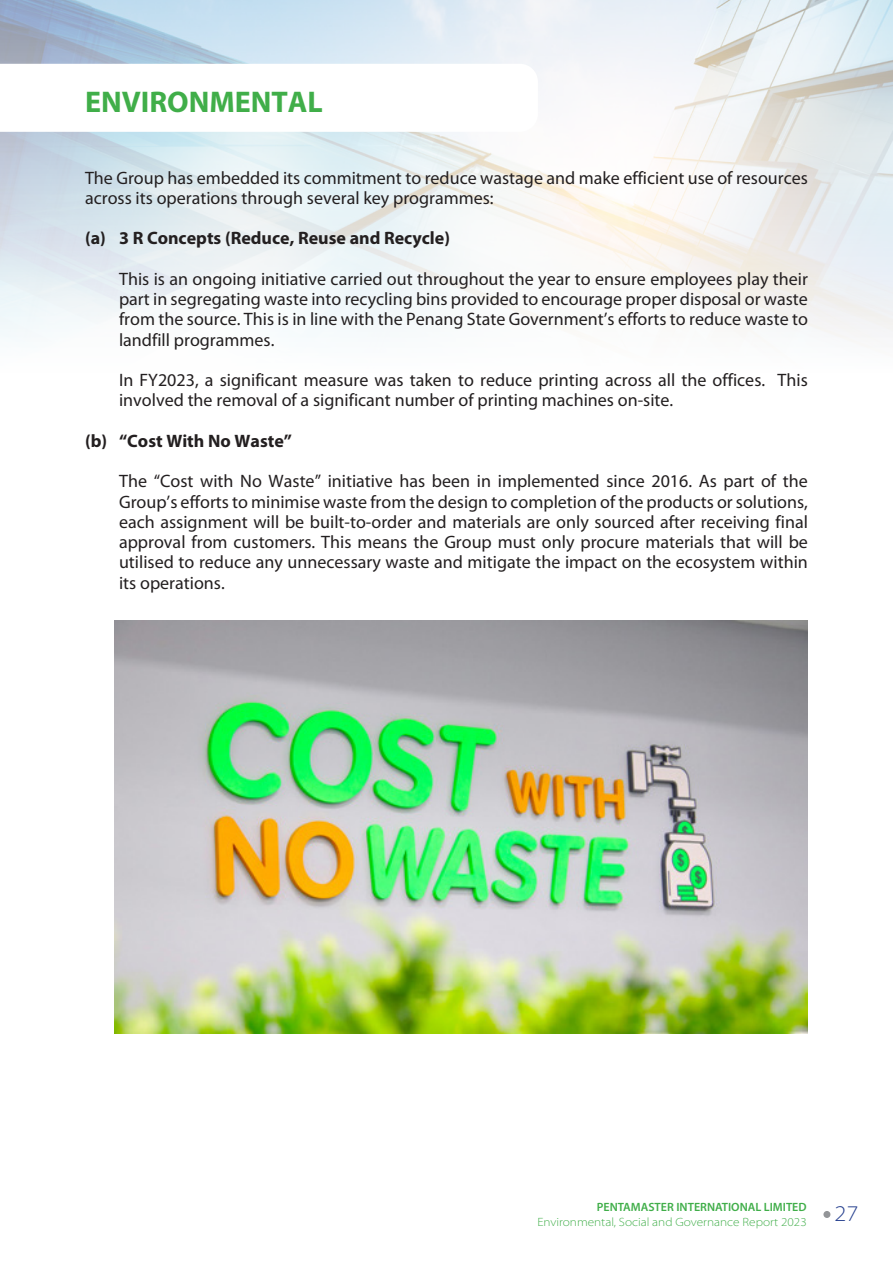
<style>
.page{position:relative;width:893px;height:1263px;background:#fff}
.page>*{position:absolute;margin:0;border:0;box-sizing:border-box;transform-origin:0 0}
.t1{font:700 30px "Myriad Pro";color:#40ae49}
.t2{font:300 semi-expanded 22.5px "Myriad Pro";color:#253f8e}
.t3{font:18px/20.2px "Myriad Pro";color:#231f20}
.t4{font:700 18px "Myriad Pro";color:#231f20}
.t5{font:300 semi-expanded 12px "Myriad Pro";color:#40ae49}
.t6{font:600 12px "Myriad Pro";color:#40ae49}
</style>
<div class="page">
<img style="left:0;top:0;width:893px;height:338px">
<div style="left:823px;top:1211px;width:7px;height:7px;background:#939598;border-radius:50%"></div>
<img style="left:115px;top:621px;width:693px;height:412px">
<svg style="left:0;top:64px;width:538px;height:68px"></svg>
<p class="t1" style="left:85px;top:85px;width:239px">ENVIRONMENTAL</p>
<p class="t3" style="left:85px;top:168px;width:724px">The Group has embedded its commitment to reduce wastage and make efficient use of resources across its operations through several key programmes:</p>
<p class="t4" style="left:85px;top:228px;width:367px">(a) 3 R Concepts (Reduce, Reuse and Recycle)</p>
<p class="t3" style="left:119px;top:269px;width:690px;text-align:justify">This is an ongoing initiative carried out throughout the year to ensure employees play their part in segregating waste into recycling bins provided to encourage proper disposal or waste from the source. This is in line with the Penang State Government’s efforts to reduce waste to landfill programmes.</p>
<p class="t3" style="left:119px;top:370px;width:690px">In FY2023, a significant measure was taken to reduce printing across all the offices. This involved the removal of a significant number of printing machines on-site.</p>
<p class="t4" style="left:85px;top:431px;width:209px">(b) “Cost With No Waste”</p>
<p class="t3" style="left:119px;top:472px;width:690px;text-align:justify">The “Cost with No Waste” initiative has been in implemented since 2016. As part of the Group’s efforts to minimise waste from the design to completion of the products or solutions, each assignment will be built-to-order and materials are only sourced after receiving final approval from customers. This means the Group must only procure materials that will be utilised to reduce any unnecessary waste and mitigate the impact on the ecosystem within its operations.</p>
<p class="t6" style="left:597px;top:1201px;width:211px">PENTAMASTER INTERNATIONAL LIMITED</p>
<p class="t5" style="left:537px;top:1215px;width:271px">Environmental, Social and Governance Report 2023</p>
<p class="t2" style="left:835px;top:1201px;width:25px">27</p>
</div>
